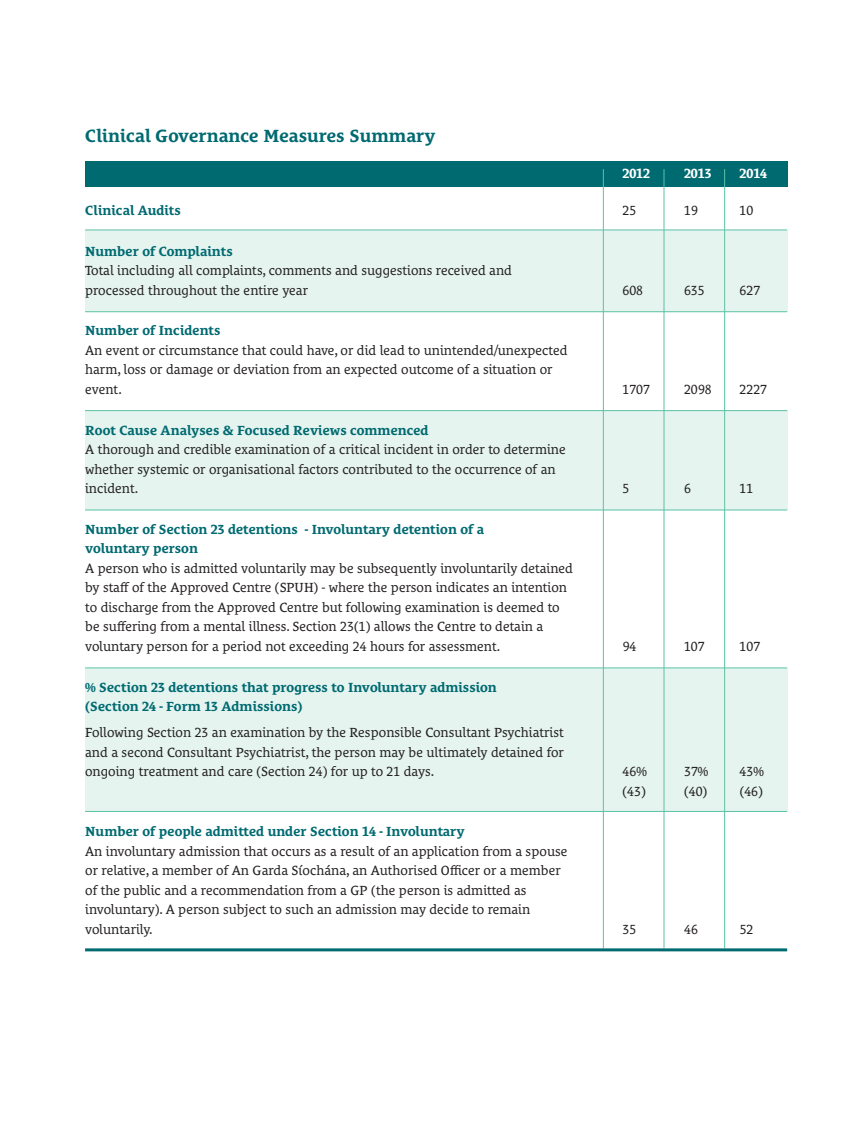
<style>
.page{position:relative;width:851px;height:1127px;background:#fff}
.page>*{position:absolute;margin:0;border:0;box-sizing:border-box;transform-origin:0 0}
.t1{font:700 18px "Le Monde Courrier Pro";color:#006a71}
.t2{font:13.5px/19.5px "Le Monde Courrier Pro";color:#231f20}
.t3{font:700 13.5px/19.5px "Le Monde Courrier Pro";color:#006a71}
.t4{font:700 13.5px "Le Monde Courrier Pro";color:#fff}
</style>
<div class="page">
<div style="left:85px;top:230px;width:702px;height:82px;background:#e5f4ef"></div>
<div style="left:85px;top:410px;width:702px;height:100px;background:#e5f4ef"></div>
<div style="left:85px;top:668px;width:702px;height:143px;background:#e5f4ef"></div>
<div style="left:85px;top:161px;width:702px;height:26px;background:#006a71"></div>
<hr style="left:85px;top:230px;width:702px;height:1px;background:#5bc2a5">
<hr style="left:85px;top:311px;width:702px;height:1px;background:#5bc2a5">
<hr style="left:85px;top:410px;width:702px;height:1px;background:#5bc2a5">
<hr style="left:85px;top:510px;width:702px;height:1px;background:#5bc2a5">
<hr style="left:85px;top:668px;width:702px;height:1px;background:#5bc2a5">
<hr style="left:85px;top:811px;width:702px;height:1px;background:#5bc2a5">
<hr style="left:663px;top:169px;width:1px;height:779px;background:#5bc2a5">
<hr style="left:603px;top:169px;width:1px;height:779px;background:#5bc2a5">
<hr style="left:724px;top:169px;width:1px;height:779px;background:#5bc2a5">
<hr style="left:85px;top:948px;width:702px;height:3px;background:#006a71">
<h1 class="t1" style="left:85px;top:121px;width:352px">Clinical Governance Measures Summary</h1>
<p class="t4" style="left:622px;top:163px;width:29px">2012</p>
<p class="t4" style="left:684px;top:163px;width:29px">2013</p>
<p class="t4" style="left:739px;top:163px;width:29px">2014</p>
<p class="t3" style="left:85px;top:199px;width:97px">Clinical Audits</p>
<p class="t2" style="left:622px;top:199px;width:15px">25</p>
<p class="t2" style="left:684px;top:199px;width:15px">19</p>
<p class="t2" style="left:739px;top:199px;width:15px">10</p>
<p class="t3" style="left:85px;top:239px;width:149px">Number of Complaints</p>
<p class="t2" style="left:85px;top:259px;width:428px">Total including all complaints, comments and suggestions received and processed throughout the entire year</p>
<p class="t2" style="left:622px;top:279px;width:22px">608</p>
<p class="t2" style="left:684px;top:279px;width:22px">635</p>
<p class="t2" style="left:739px;top:279px;width:22px">627</p>
<p class="t3" style="left:85px;top:319px;width:137px">Number of Incidents</p>
<p class="t2" style="left:85px;top:339px;width:484px">An event or circumstance that could have, or did lead to unintended/unexpected harm, loss or damage or deviation from an expected outcome of a situation or event.</p>
<p class="t3" style="left:85px;top:418px;width:345px">Root Cause Analyses &amp; Focused Reviews commenced</p>
<p class="t2" style="left:85px;top:438px;width:482px">A thorough and credible examination of a critical incident in order to determine whether systemic or organisational factors contributed to the occurrence of an incident.</p>
<p class="t3" style="left:85px;top:518px;width:400px">Number of Section 23 detentions - Involuntary detention of a voluntary person</p>
<p class="t2" style="left:85px;top:557px;width:489px">A person who is admitted voluntarily may be subsequently involuntarily detained by staff of the Approved Centre (SPUH) - where the person indicates an intention to discharge from the Approved Centre but following examination is deemed to be suffering from a mental illness. Section 23(1) allows the Centre to detain a voluntary person for a period not exceeding 24 hours for assessment.</p>
<p class="t3" style="left:85px;top:675px;width:413px">% Section 23 detentions that progress to Involuntary admission (Section 24 - Form 13 Admissions)</p>
<p class="t2" style="left:85px;top:721px;width:480px;text-align:justify">Following Section 23 an examination by the Responsible Consultant Psychiatrist and a second Consultant Psychiatrist, the person may be ultimately detained for ongoing treatment and care (Section 24) for up to 21 days.</p>
<p class="t3" style="left:85px;top:820px;width:381px">Number of people admitted under Section 14 - Involuntary</p>
<p class="t2" style="left:85px;top:840px;width:483px">An involuntary admission that occurs as a result of an application from a spouse or relative, a member of An Garda Síochána, an Authorised Officer or a member of the public and a recommendation from a GP (the person is admitted as involuntary). A person subject to such an admission may decide to remain voluntarily.</p>
<p class="t2" style="left:622px;top:378px;width:29px">1707</p>
<p class="t2" style="left:684px;top:378px;width:29px">2098</p>
<p class="t2" style="left:739px;top:378px;width:29px">2227</p>
<p class="t2" style="left:622px;top:477px;width:8px">5</p>
<p class="t2" style="left:684px;top:477px;width:8px">6</p>
<p class="t2" style="left:739px;top:477px;width:15px">11</p>
<p class="t2" style="left:622px;top:635px;width:15px">94</p>
<p class="t2" style="left:684px;top:635px;width:22px">107</p>
<p class="t2" style="left:739px;top:635px;width:22px">107</p>
<p class="t2" style="left:622px;top:760px;width:26px">46%</p>
<p class="t2" style="left:684px;top:760px;width:26px">37%</p>
<p class="t2" style="left:739px;top:760px;width:26px">43%</p>
<p class="t2" style="left:622px;top:779px;width:25px">(43)</p>
<p class="t2" style="left:684px;top:779px;width:80px">(40) (46)</p>
<p class="t2" style="left:622px;top:918px;width:15px">35</p>
<p class="t2" style="left:684px;top:918px;width:15px">46</p>
<p class="t2" style="left:739px;top:918px;width:15px">52</p>
</div>
